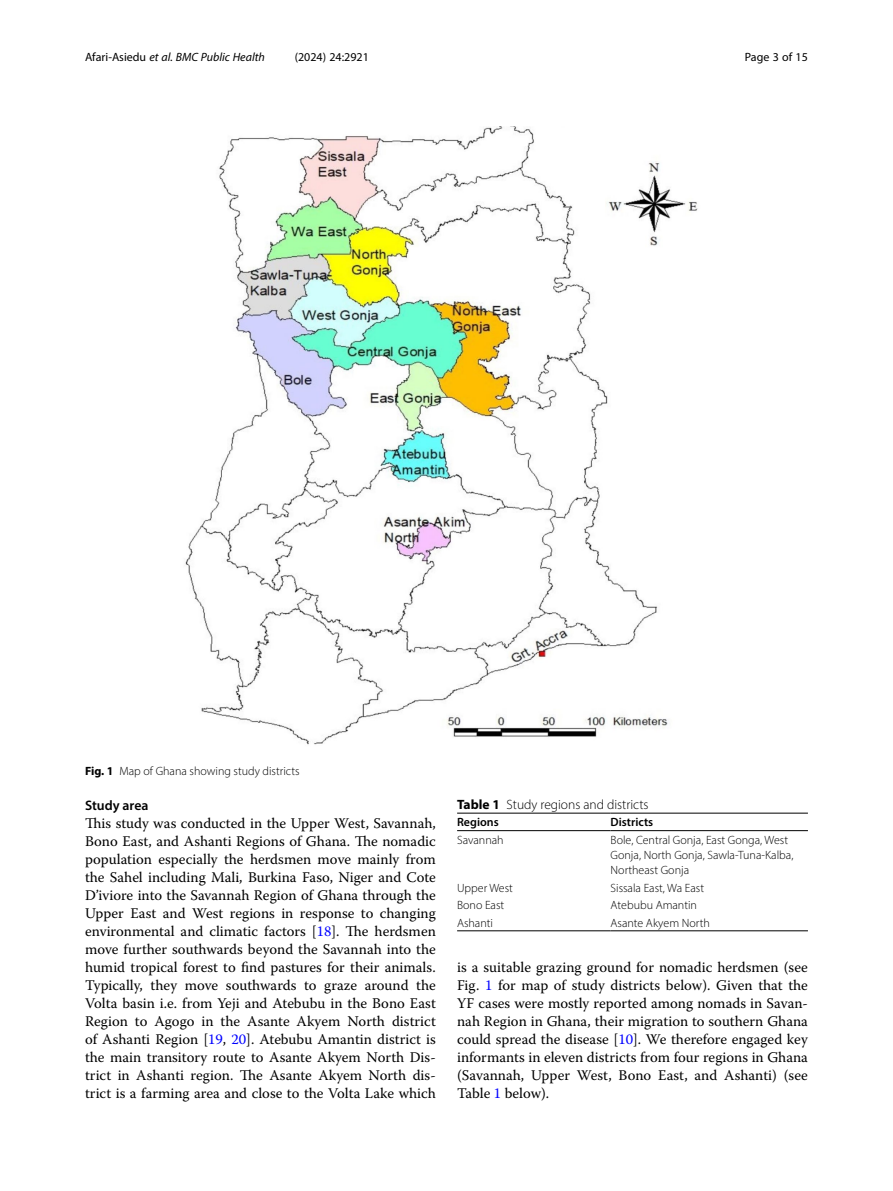
<style>
.page{position:relative;width:893px;height:1191px;background:#fff}
.page>*{position:absolute;margin:0;border:0;box-sizing:border-box;transform-origin:0 0}
.Body_Text{font:14.7px/18px "Warnock Pro";color:#000;text-align:justify}
.Head_2{font:600 13.8px "Myriad Pro";color:#000}
.Table_Caption{font:300 13.5px "Myriad Pro";color:#000}
.Table_Body{font:300 12px/15px "Myriad Pro";color:#000}
.Figure_Caption{font:300 12px "Myriad Pro";color:#000}
.t1{font:italic 12px "Myriad Pro";color:#000}
.t2{font:12px "Myriad Pro";color:#000}
.Table_Head{font:600 12px "Myriad Pro";color:#000}
.s1{font-style:normal}
.s2{font-weight:700}
.s3{color:#00f}
</style>
<div class="page">
<hr style="left:457px;top:830px;width:154px;height:1px;background:#000">
<hr style="left:611px;top:813px;width:197px;height:1px;background:#000">
<hr style="left:611px;top:830px;width:197px;height:1px;background:#000">
<hr style="left:457px;top:930px;width:154px;height:1px;background:#000">
<hr style="left:611px;top:930px;width:197px;height:1px;background:#000">
<hr style="left:457px;top:813px;width:154px;height:1px;background:#000">
<img style="left:185px;top:126px;width:513px;height:619px">
<p class="t1" style="left:85px;top:50px;width:181px"><span class="s1">Afari-Asiedu</span> et al. BMC Public Health</p>
<p class="t2" style="left:295px;top:50px;width:76px">(2024) 24:2921</p>
<p class="t2" style="left:745px;top:50px;width:65px">Page 3 of 15</p>
<p class="Figure_Caption" style="left:85px;top:764px;width:216px"><span class="s2">Fig. 1</span> Map of Ghana showing study districts</p>
<p class="Head_2" style="left:85px;top:797px;width:65px">Study area</p>
<p class="Body_Text" style="left:85px;top:814px;width:352px">This study was conducted in the Upper West, Savannah, Bono East, and Ashanti Regions of Ghana. The nomadic population especially the herdsmen move mainly from the Sahel including Mali, Burkina Faso, Niger and Cote D’iviore into the Savannah Region of Ghana through the Upper East and West regions in response to changing environmental and climatic factors [<span class="s3">18</span>]. The herdsmen move further southwards beyond the Savannah into the humid tropical forest to find pastures for their animals.<br>Typically, they move southwards to graze around the Volta basin i.e. from Yeji and Atebubu in the Bono East Region to Agogo in the Asante Akyem North district of Ashanti Region [<span class="s3">19</span>, <span class="s3">20</span>]. Atebubu Amantin district is the main transitory route to Asante Akyem North Dis&shy;trict in Ashanti region. The Asante Akyem North dis&shy;trict is a farming area and close to the Volta Lake which</p>
<p class="Table_Caption" style="left:457px;top:796px;width:193px"><span class="s2">Table 1</span> Study regions and districts</p>
<p class="Table_Head" style="left:457px;top:814px;width:43px">Regions</p>
<p class="Table_Head" style="left:611px;top:814px;width:44px">Districts</p>
<p class="Table_Body" style="left:457px;top:832px;width:48px">Savannah</p>
<p class="Table_Body" style="left:611px;top:832px;width:184px">Bole, Central Gonja, East Gonga, West<br>Gonja, North Gonja, Sawla-Tuna-Kalba,<br>Northeast Gonja</p>
<p class="Table_Body" style="left:457px;top:880px;width:57px">Upper West</p>
<p class="Table_Body" style="left:611px;top:880px;width:95px">Sissala East, Wa East</p>
<p class="Table_Body" style="left:457px;top:897px;width:49px">Bono East</p>
<p class="Table_Body" style="left:611px;top:897px;width:88px">Atebubu Amantin</p>
<p class="Table_Body" style="left:457px;top:915px;width:37px">Ashanti</p>
<p class="Table_Body" style="left:611px;top:915px;width:101px">Asante Akyem North</p>
<p class="Body_Text" style="left:457px;top:958px;width:352px">is a suitable grazing ground for nomadic herdsmen (see Fig. <span class="s3">1</span> for map of study districts below). Given that the YF cases were mostly reported among nomads in Savan&shy;nah Region in Ghana, their migration to southern Ghana could spread the disease [<span class="s3">10</span>]. We therefore engaged key informants in eleven districts from four regions in Ghana (Savannah, Upper West, Bono East, and Ashanti) (see Table <span class="s3">1</span> below).</p>
</div>
